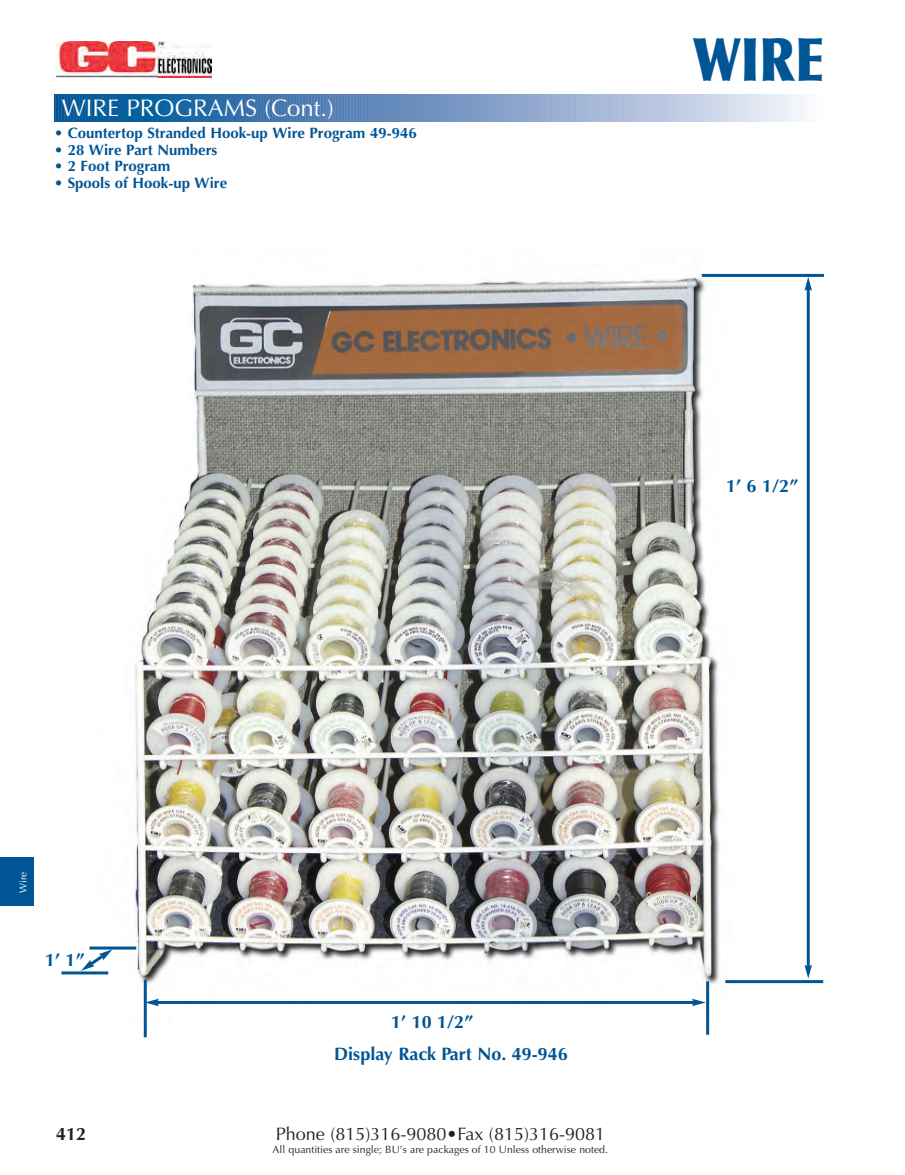
<style>
.page{position:relative;width:905px;height:1175px;background:#fff}
.page>*{position:absolute;margin:0;border:0;box-sizing:border-box;transform-origin:0 0}
.t1{font:900 60px "Optima";color:#005595;scale:.8 1}
.t2{font:24px "Optima";color:#fff}
.t3{font:700 18px "Optima";color:#005595}
.t4{font:18px "Optima";color:#231f20}
.t5{font:700 18px "Optima";color:#231f20}
.t6{font:700 15px "Optima";color:#005595}
.t7{font:10.5px "Optima";color:#231f20}
.t8{font:9.9px "Optima";color:#fff}
</style>
<div class="page">
<img style="left:57px;top:41px;width:155px;height:36px">
<svg style="left:54px;top:94px;width:751px;height:27px;background:#7198c3"></svg>
<div style="left:0;top:857px;width:33px;height:49px;background:#005595"></div>
<img style="left:93px;top:273px;width:648px;height:765px">
<hr style="left:706px;top:981px;width:3px;height:53px;background:#005595">
<hr style="left:144px;top:979px;width:3px;height:58px;background:#005595">
<hr style="left:156px;top:1001px;width:538px;height:3px;background:#005595">
<svg style="left:146px;top:998px;width:13px;height:8px"></svg>
<svg style="left:692px;top:998px;width:13px;height:8px"></svg>
<hr style="left:701px;top:274px;width:123px;height:3px;background:#005595">
<hr style="left:725px;top:980px;width:98px;height:3px;background:#005595">
<hr style="left:806px;top:288px;width:3px;height:679px;background:#005595">
<svg style="left:804px;top:964px;width:8px;height:14px"></svg>
<svg style="left:804px;top:277px;width:8px;height:14px"></svg>
<hr style="left:62px;top:971px;width:46px;height:3px;background:#005595">
<hr style="left:90px;top:946px;width:46px;height:3px;background:#005595">
<svg style="left:81px;top:949px;width:31px;height:21px"></svg>
<h2 class="t2" style="left:62px;top:98px;width:274px">WIRE PROGRAMS (Cont.)</h2>
<p class="t6" style="left:54px;top:127px;width:364px">• Countertop Stranded Hook-up Wire Program 49-946</p>
<p class="t6" style="left:54px;top:143px;width:165px">• 28 Wire Part Numbers</p>
<p class="t6" style="left:54px;top:160px;width:118px">• 2 Foot Program</p>
<p class="t6" style="left:54px;top:176px;width:175px">• Spools of Hook-up Wire</p>
<h1 class="t1" style="left:692px;top:35px;width:166px">WIRE</h1>
<p class="t3" style="left:726px;top:478px;width:74px">1’ 6 1/2”</p>
<p class="t8" style="left:19px;top:893px;width:22px;rotate:-90deg">Wire</p>
<p class="t3" style="left:45px;top:952px;width:41px">1’ 1”</p>
<p class="t3" style="left:391px;top:1014px;width:84px">1’ 10 1/2”</p>
<p class="t3" style="left:334px;top:1046px;width:235px">Display Rack Part No. 49-946</p>
<p class="t5" style="left:56px;top:1126px;width:32px">412</p>
<p class="t4" style="left:276px;top:1126px;width:331px">Phone (815)316-9080•Fax (815)316-9081</p>
<p class="t7" style="left:272px;top:1145px;width:337px">All quantities are single; BU’s are packages of 10 Unless otherwise noted.</p>
</div>
